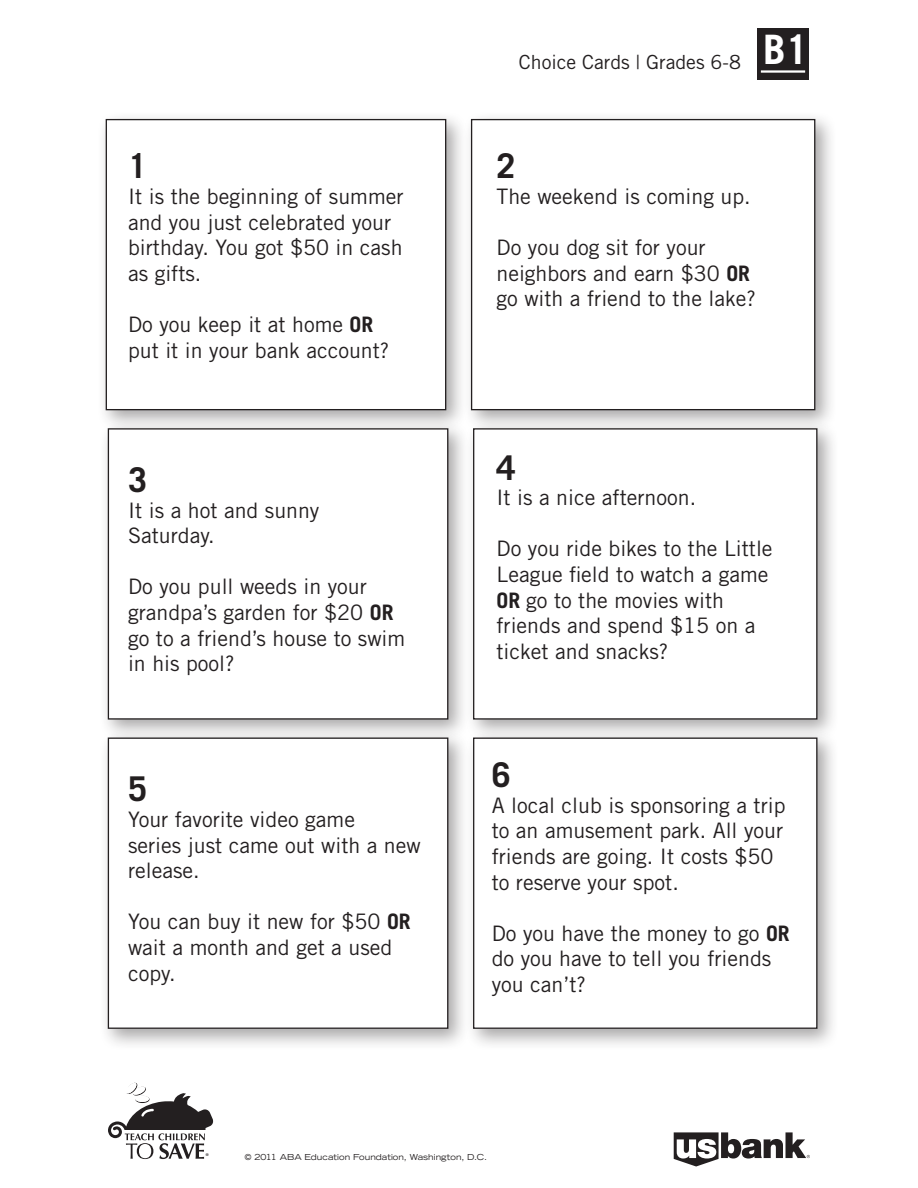
<style>
.page{position:relative;width:918px;height:1188px;background:#fff}
.page>*{position:absolute;margin:0;border:0;box-sizing:border-box;transform-origin:0 0}
.t1{font:700 40.65px "Trade Gothic LT Std";color:#fff}
.t2{font:700 34.2px "Trade Gothic LT Std";color:#231f20}
.t3{font:21.3px/25.7px "Trade Gothic LT Std";color:#231f20}
.t4{font:19.5px "Trade Gothic LT Std";color:#231f20}
.t5{font:8.4px "Optima";color:#231f20}
.t6{font:expanded 8.25px "Trade Gothic LT Std";color:#231f20}
.s1{font-weight:700}
</style>
<div class="page">
<div style="left:757px;top:28px;width:51px;height:52px;background:#231f20"></div>
<hr style="left:761px;top:70px;width:44px;height:3px;background:#fff">
<svg style="left:674px;top:1132px;width:136px;height:35px"></svg>
<svg style="left:108px;top:1082px;width:106px;height:77px"></svg>
<div style="left:97px;top:110px;width:371px;height:322px;background:#231f20;opacity:.4"></div>
<div style="left:106px;top:120px;width:340px;height:290px;background:#fff"></div>
<div style="left:106px;top:119px;width:340px;height:291px;border:1px solid #231f20"></div>
<div style="left:462px;top:110px;width:375px;height:322px;background:#231f20;opacity:.4"></div>
<div style="left:472px;top:120px;width:343px;height:290px;background:#fff"></div>
<div style="left:471px;top:119px;width:344px;height:291px;border:1px solid #231f20"></div>
<div style="left:99px;top:420px;width:371px;height:322px;background:#231f20;opacity:.4"></div>
<div style="left:108px;top:429px;width:340px;height:290px;background:#fff"></div>
<div style="left:108px;top:428px;width:340px;height:292px;border:1px solid #231f20"></div>
<div style="left:465px;top:420px;width:374px;height:322px;background:#231f20;opacity:.4"></div>
<div style="left:474px;top:429px;width:343px;height:290px;background:#fff"></div>
<div style="left:473px;top:428px;width:345px;height:292px;border:1px solid #231f20"></div>
<div style="left:99px;top:729px;width:371px;height:322px;background:#231f20;opacity:.4"></div>
<div style="left:108px;top:738px;width:340px;height:290px;background:#fff"></div>
<div style="left:108px;top:738px;width:340px;height:291px;border:1px solid #231f20"></div>
<div style="left:465px;top:729px;width:374px;height:322px;background:#231f20;opacity:.4"></div>
<div style="left:474px;top:738px;width:343px;height:290px;background:#fff"></div>
<div style="left:473px;top:738px;width:345px;height:291px;border:1px solid #231f20"></div>
<p class="t2" style="left:128px;top:145px;width:20px">1</p>
<p class="t3" style="left:128px;top:183px;width:277px">It is the beginning of summer and you just celebrated your birthday. You got $50 in cash as gifts.</p>
<p class="t3" style="left:128px;top:311px;width:247px">Do you keep it at home <span class="s1">OR</span></p>
<p class="t3" style="left:128px;top:337px;width:263px">put it in your bank account?</p>
<p class="t2" style="left:128px;top:459px;width:20px">3</p>
<p class="t3" style="left:128px;top:497px;width:193px">It is a hot and sunny</p>
<p class="t3" style="left:128px;top:523px;width:88px">Saturday.</p>
<p class="t3" style="left:128px;top:574px;width:267px">Do you pull weeds in your grandpa’s garden for $20 <span class="s1">OR</span></p>
<p class="t3" style="left:128px;top:625px;width:279px">go to a friend’s house to swim in his pool?</p>
<p class="t2" style="left:128px;top:768px;width:20px">5</p>
<p class="t3" style="left:128px;top:806px;width:228px">Your favorite video game</p>
<p class="t3" style="left:128px;top:832px;width:294px">series just came out with a new release.</p>
<p class="t3" style="left:128px;top:909px;width:284px">You can buy it new for $50 <span class="s1">OR</span></p>
<p class="t3" style="left:128px;top:934px;width:266px">wait a month and get a used copy.</p>
<p class="t4" style="left:519px;top:50px;width:224px">Choice Cards | Grades 6-8</p>
<p class="t1" style="left:763px;top:25px;width:47px">B1</p>
<p class="t2" style="left:497px;top:145px;width:20px">2</p>
<p class="t3" style="left:497px;top:183px;width:256px">The weekend is coming up.</p>
<p class="t3" style="left:497px;top:235px;width:211px">Do you dog sit for your</p>
<p class="t3" style="left:497px;top:260px;width:255px">neighbors and earn $30 <span class="s1">OR</span></p>
<p class="t3" style="left:497px;top:286px;width:261px">go with a friend to the lake?</p>
<p class="t2" style="left:497px;top:446px;width:20px">4</p>
<p class="t3" style="left:497px;top:484px;width:201px">It is a nice afternoon.</p>
<p class="t3" style="left:497px;top:536px;width:278px">Do you ride bikes to the Little<br>League field to watch a game</p>
<p class="t3" style="left:497px;top:587px;width:260px"><span class="s1">OR</span> go to the movies with friends and spend $15 on a ticket and snacks?</p>
<p class="t2" style="left:492px;top:754px;width:20px">6</p>
<p class="t3" style="left:492px;top:792px;width:295px">A local club is sponsoring a trip to an amusement park. All your friends are going. It costs $50 to reserve your spot.</p>
<p class="t3" style="left:492px;top:920px;width:300px">Do you have the money to go <span class="s1">OR</span></p>
<p class="t3" style="left:492px;top:946px;width:281px">do you have to tell you friends you can’t?</p>
<p class="t5" style="left:205px;top:1151px;width:5px">®</p>
<p class="t6" style="left:245px;top:1151px;width:244px">© 2011 ABA Education Foundation, Washington, D.C.</p>
</div>
